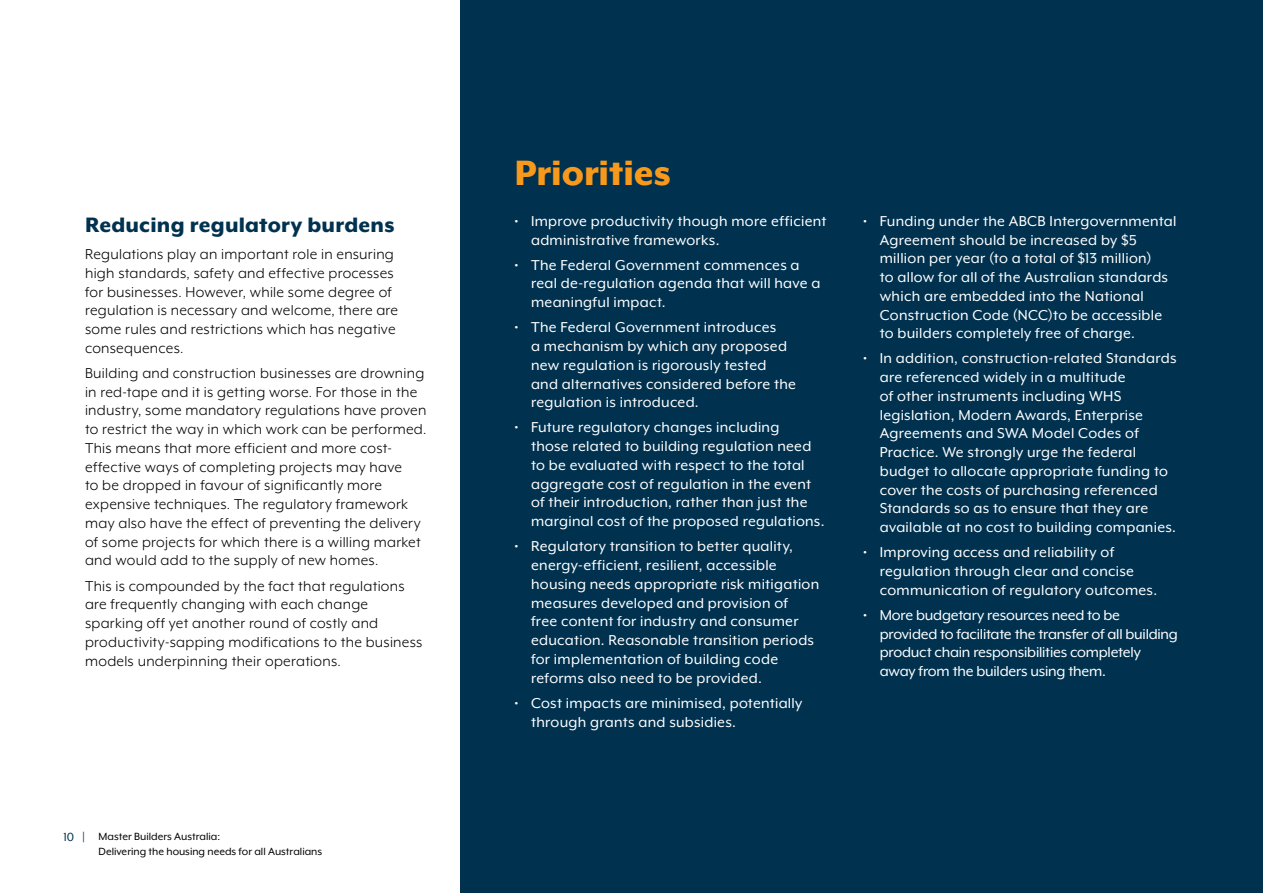
<style>
.page{position:relative;width:1263px;height:893px;background:#fff}
.page>*{position:absolute;margin:0;border:0;box-sizing:border-box;transform-origin:0 0}
.Title_yellow{font:800 40.5px "Mr Eaves XL Mod OT";color:#f8991c}
.Body_-_title{font:800 24px "Mr Eaves XL Mod OT";letter-spacing:.01em;color:#003250}
.t1{font:16.5px/18.8px "Mr Eaves XL Mod OT";letter-spacing:.015em;color:#fff}
.Body{font:16.5px/18.8px "Mr Eaves XL Mod OT";letter-spacing:.015em;color:#000}
.t2{font:16.5px/18.8px "Mr Eaves XL Mod OT";letter-spacing:-.015em;color:#fff}
.Header{font:13.5px "Mr Eaves XL Mod OT";color:#003250}
.Header_-_title{font:12px/14.4px "Mr Eaves XL Mod OT";color:#000}
</style>
<div class="page">
<div style="left:461px;top:0;width:802px;height:893px;background:#003250"></div>
<p class="Body_-_title" style="left:85px;top:213px;width:311px">Reducing regulatory burdens</p>
<p class="Body" style="left:85px;top:245px;width:315px">Regulations play an important role in ensuring high standards, safety and effective processes for businesses. However, while some degree of regulation is necessary and welcome, there are some rules and restrictions which has negative consequences.</p>
<p class="Body" style="left:85px;top:364px;width:343px">Building and construction businesses are drowning in red-tape and it is getting worse. For those in the industry, some mandatory regulations have proven to restrict the way in which work can be performed.<br>This means that more efficient and more cost&shy;effective ways of completing projects may have<br>to be dropped in favour of significantly more expensive techniques. The regulatory framework may also have the effect of preventing the delivery of some projects for which there is a willing market and would add to the supply of new homes.</p>
<p class="Body" style="left:85px;top:576px;width:339px">This is compounded by the fact that regulations are frequently changing with each change sparking off yet another round of costly and productivity-sapping modifications to the business models underpinning their operations.</p>
<p class="Header" style="left:63px;top:831px;width:23px">10 |</p>
<p class="Header_-_title" style="left:99px;top:829px;width:225px">Master Builders Australia:<br>Delivering the housing needs for all Australians</p>
<p class="Title_yellow" style="left:514px;top:153px;width:158px">Priorities</p>
<p class="t1" style="left:531px;top:211px;width:297px;text-indent:-16px">• Improve productivity though more efficient administrative frameworks.</p>
<p class="t1" style="left:531px;top:255px;width:291px;text-indent:-16px">• The Federal Government commences a real de-regulation agenda that will have a meaningful impact.</p>
<p class="t1" style="left:531px;top:318px;width:267px;text-indent:-16px">• The Federal Government introduces<br>a mechanism by which any proposed new regulation is rigorously tested and alternatives considered before the regulation is introduced.</p>
<p class="t1" style="left:531px;top:418px;width:295px;text-indent:-16px">• Future regulatory changes including<br>those related to building regulation need to be evaluated with respect to the total aggregate cost of regulation in the event of their introduction, rather than just the marginal cost of the proposed regulations.</p>
<p class="t1" style="left:531px;top:537px;width:290px;text-indent:-16px">• Regulatory transition to better quality, energy-efficient, resilient, accessible housing needs appropriate risk mitigation measures developed and provision of<br>free content for industry and consumer education. Reasonable transition periods for implementation of building code reforms also need to be provided.</p>
<p class="t1" style="left:531px;top:693px;width:273px;text-indent:-16px">• Cost impacts are minimised, potentially through grants and subsidies.</p>
<p class="t1" style="left:880px;top:211px;width:298px;text-indent:-16px">• Funding under the ABCB Intergovernmental Agreement should be increased by $5 million per year (to a total of $13 million)<br>to allow for all of the Australian standards which are embedded into the National Construction Code (NCC)to be accessible to builders completely free of charge.</p>
<p class="t1" style="left:880px;top:349px;width:298px;text-indent:-16px">• In addition, construction-related Standards are referenced widely in a multitude<br>of other instruments including WHS legislation, Modern Awards, Enterprise Agreements and SWA Model Codes of Practice. We strongly urge the federal budget to allocate appropriate funding to cover the costs of purchasing referenced Standards so as to ensure that they are available at no cost to building companies.</p>
<p class="t1" style="left:880px;top:543px;width:279px;text-indent:-16px">• Improving access and reliability of regulation through clear and concise communication of regulatory outcomes.</p>
<p class="t2" style="left:880px;top:606px;width:300px;text-indent:-16px">• More budgetary resources need to be provided to facilitate the transfer of all building product chain responsibilities completely away from the builders using them.</p>
</div>
